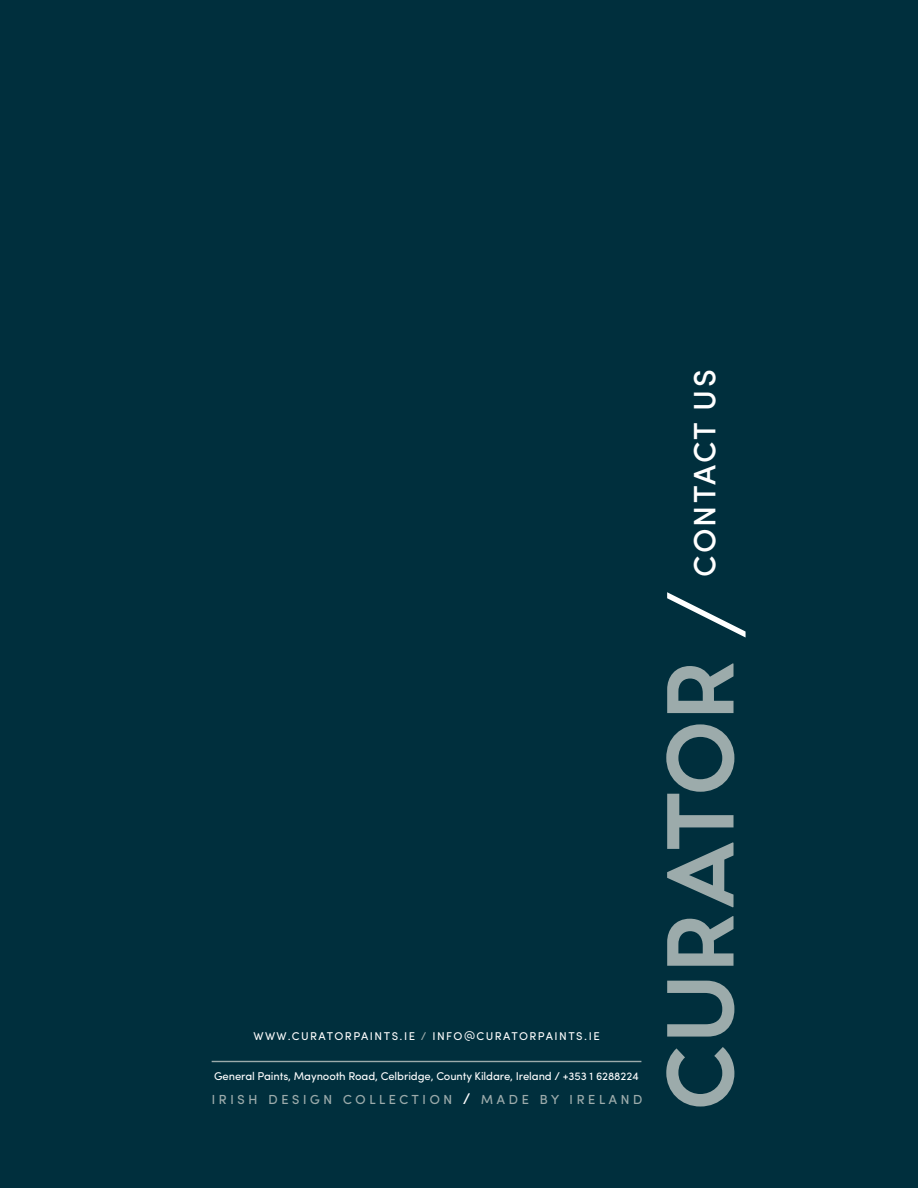
<style>
.page{position:relative;width:918px;height:1188px;background:#002f3d}
.page>*{position:absolute;margin:0;border:0;box-sizing:border-box;transform-origin:0 0}
.t1{font:84.6px "Gotham";color:#fff}
.t2{font:500 31.05px "Sofia Pro";letter-spacing:.07em;color:#fff}
.t3{font:15.45px "Sofia Pro";letter-spacing:.2em;color:#9cabab}
.t4{font:11.25px "Sofia Pro";letter-spacing:-.01em;color:#fff}
.t5{font:11.25px "Sofia Pro";letter-spacing:.125em;color:#fff}
.s1{color:#9cabab}
.s2{color:#fff}
</style>
<div class="page">
<svg style="left:666px;top:1047px;width:68px;height:60px"></svg>
<svg style="left:667px;top:981px;width:67px;height:56px"></svg>
<svg style="left:667px;top:916px;width:67px;height:50px"></svg>
<svg style="left:666px;top:724px;width:68px;height:183px"></svg>
<svg style="left:667px;top:663px;width:67px;height:50px"></svg>
<hr style="left:212px;top:1061px;width:429px;height:1px;background:#9cabab">
<h2 class="t2" style="left:682px;top:577px;width:209px;rotate:-90deg">CONTACT US</h2>
<h1 class="t1" style="left:762px;top:594px;width:47px;rotate:90deg">/</h1>
<p class="t5" style="left:253px;top:1028px;width:348px">WWW.CURATORPAINTS.IE <span class="s1">/</span> INFO@CURATORPAINTS.IE</p>
<p class="t4" style="left:214px;top:1068px;width:426px">General Paints, Maynooth Road, Celbridge, County Kildare, Ireland / +353 1 6288224</p>
<h3 class="t3" style="left:211px;top:1087px;width:433px">irish design collection <span class="s2">/</span> made by ireland</h3>
</div>
